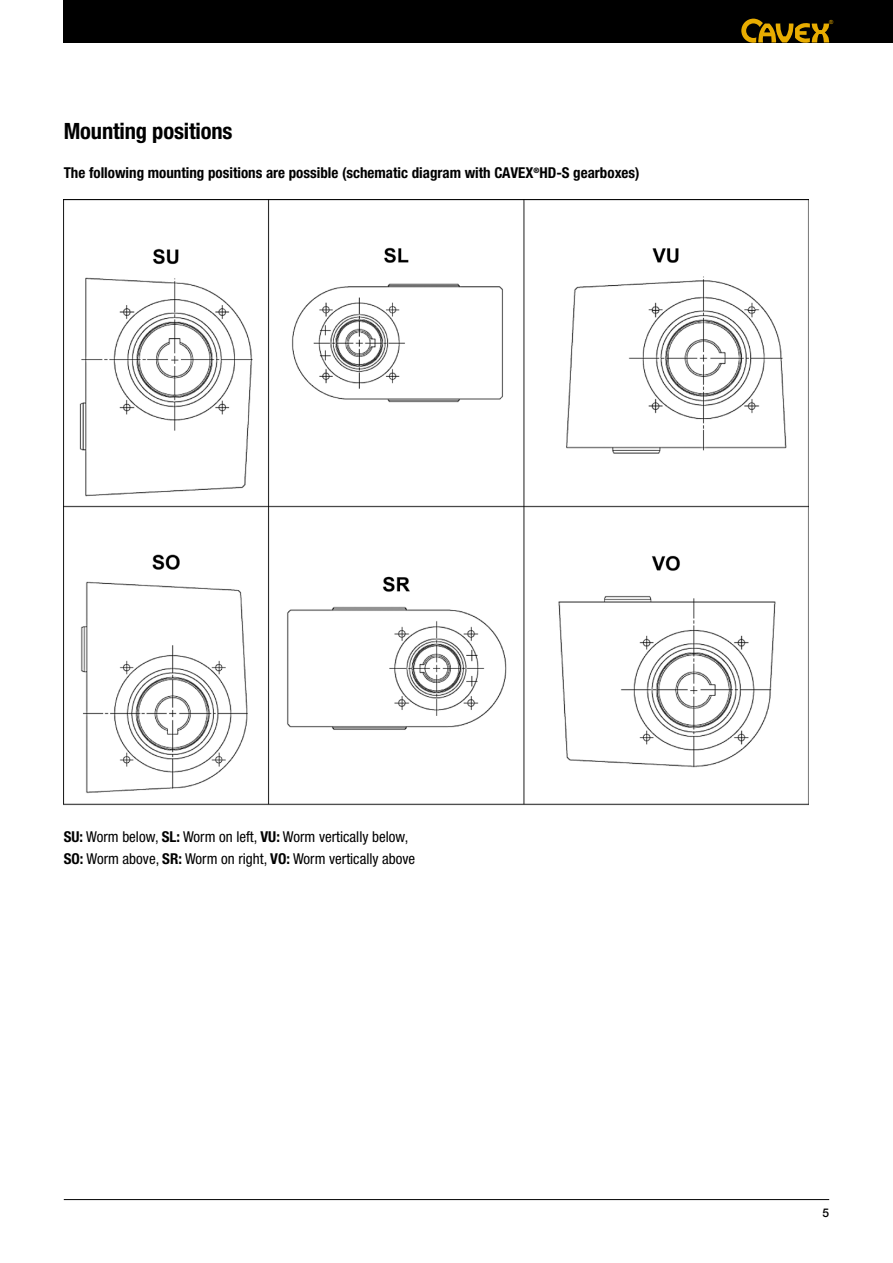
<style>
.page{position:relative;width:893px;height:1263px;background:#fff}
.page>*{position:absolute;margin:0;border:0;box-sizing:border-box;transform-origin:0 0}
.t1{font:700 condensed 22.5px "Helvetica Neue";letter-spacing:-.005em;color:#000}
.t2{font:condensed 15px/21.8px "Helvetica Neue";color:#000}
.t3{font:700 condensed 15px "Helvetica Neue";color:#000}
.t4{font:500 12px "Helvetica Neue";color:#000}
.t5{font:5.55px "Arial";color:#e8ac00}
.s1{font-weight:700}
</style>
<div class="page">
<img style="left:64px;top:200px;width:744px;height:606px">
<div style="left:64px;top:0;width:829px;height:43px;background:#000"></div>
<svg style="left:741px;top:19px;width:89px;height:24px"></svg>
<hr style="left:64px;top:1199px;width:765px;height:1px;background:#000">
<h1 class="t1" style="left:64px;top:117px;width:170px">Mounting positions</h1>
<p class="t3" style="left:64px;top:164px;width:577px">The following mounting positions are possible (schematic diagram with CAVEX<sup>®</sup>HD-S gearboxes)</p>
<p class="t5" style="left:829px;top:18px;width:6px">®</p>
<p class="t2" style="left:64px;top:825px;width:353px"><span class="s1">SU:</span> Worm below, <span class="s1">SL:</span> Worm on left, <span class="s1">VU:</span> Worm vertically below,<br><span class="s1">SO:</span> Worm above, <span class="s1">SR:</span> Worm on right, <span class="s1">VO:</span> Worm vertically above</p>
<p class="t4" style="left:822px;top:1205px;width:8px">5</p>
</div>
